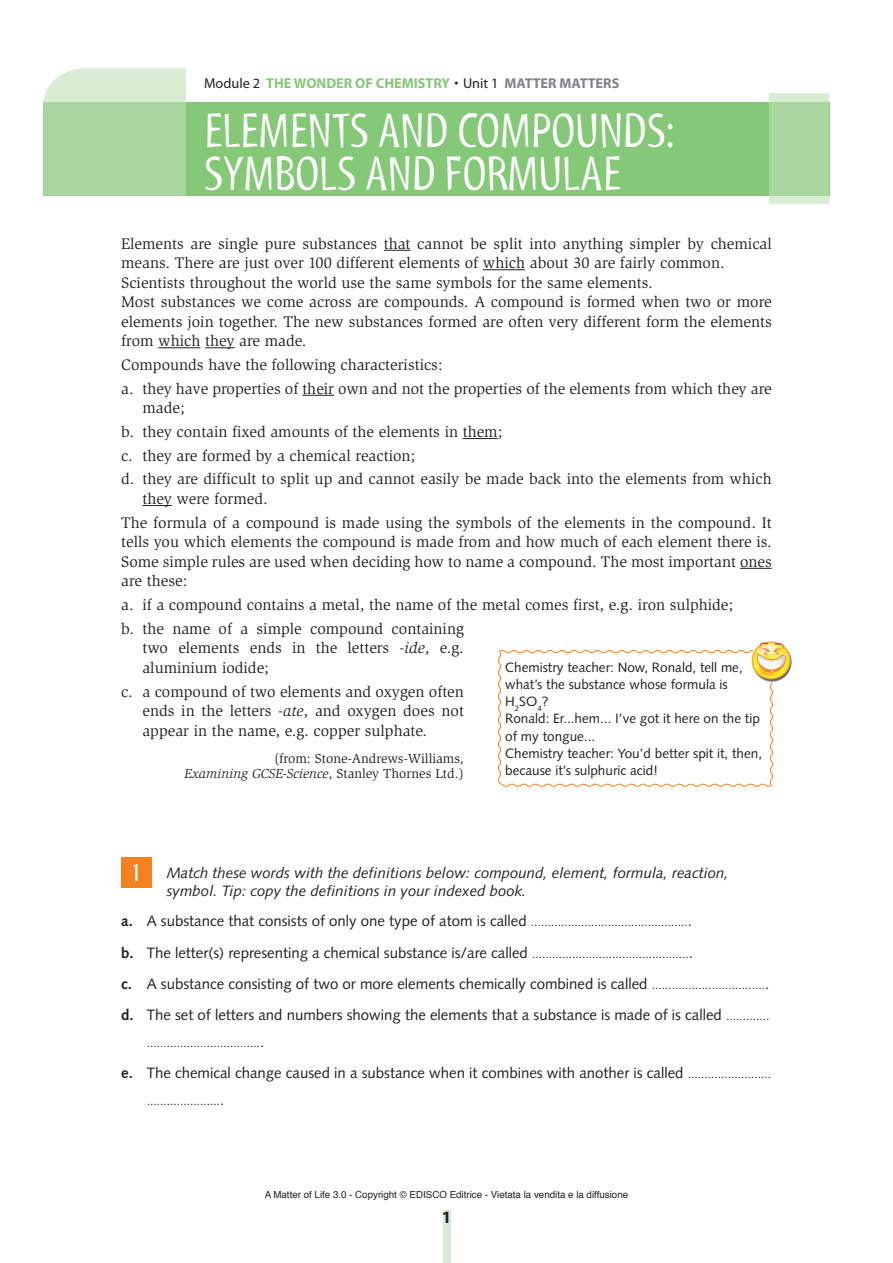
<style>
.page{position:relative;width:893px;height:1263px;background:#fff}
.page>*{position:absolute;margin:0;border:0;box-sizing:border-box;transform-origin:0 0}
.Titolo_unità{font:49.5px/43.5px "Myriad Tilt";color:#fff}
.t1{font:21px "Roadway";color:#fff}
.t2{font:700 17.25px "Myriad";color:#231f20}
._08_Testo_graziato{font:15.75px/19.5px "Slimbach";color:#231f20}
._07_Esercizi_TESTO_N{font:15px "Syntax";color:#231f20}
._04_Consegna_eserciz{font:italic 15px/18px "Syntax";color:#231f20}
.t3{font:700 14.25px "Myriad";color:#85c878}
.t4{font:13.5px/17.2px "Syntax";color:#231f20}
._09_citazioneBrano{font:13.5px/15px "Slimbach";color:#231f20;text-align:right}
._07_Esercizi_TESTO_N-2{font:12px "Syntax";color:#231f20}
.t5{font:9.75px "Helvetica";color:#231f20}
.s1{font-weight:400;color:#231f20}
.s2{color:#808285}
.s3{font-style:italic}
.s4{font-weight:700}
.s5{font-size:12px}
.s6{font-size:15px}
</style>
<div class="page">
<div style="left:443px;top:1210px;width:7px;height:53px;background:#d8ebd2"></div>
<div style="left:43px;top:102px;width:786px;height:94px;background:#85c878"></div>
<svg style="left:770px;top:93px;width:59px;height:111px;background:#b0d9a6"></svg>
<svg style="left:43px;top:68px;width:143px;height:128px;background:#b6dcad"></svg>
<svg style="left:384px;top:250px;width:26px;height:1px"></svg>
<hr style="left:483px;top:269px;width:42px;height:1px;background:#231f20">
<hr style="left:158px;top:347px;width:42px;height:1px;background:#231f20">
<hr style="left:205px;top:347px;width:30px;height:1px;background:#231f20">
<hr style="left:302px;top:395px;width:32px;height:1px;background:#231f20">
<hr style="left:463px;top:438px;width:35px;height:1px;background:#231f20">
<hr style="left:142px;top:505px;width:30px;height:1px;background:#231f20">
<hr style="left:740px;top:568px;width:32px;height:1px;background:#231f20">
<div style="left:121px;top:857px;width:31px;height:31px;background:#f58220"></div>
<svg style="left:497px;top:650px;width:276px;height:137px"></svg>
<img style="left:750px;top:641px;width:42px;height:41px;border-radius:21px">
<p class="t3" style="left:204px;top:76px;width:417px"><span class="s1">Module 2</span> THE WONDER OF CHEMISTRY <span class="s1">• Unit 1</span> <span class="s2">MATTER MATTERS</span></p>
<p class="Titolo_unità" style="left:204px;top:109px;width:472px">ELEMENTS AND COMPOUNDS:<br>SYMBOLS AND FORMULAE</p>
<p class="_08_Testo_graziato" style="left:121px;top:234px;width:652px">Elements are single pure substances that cannot be split into anything simpler by chemical means. There are just over 100 different elements of which about 30 are fairly common.</p>
<p class="_08_Testo_graziato" style="left:121px;top:273px;width:533px">Scientists throughout the world use the same symbols for the same elements.</p>
<p class="_08_Testo_graziato" style="left:121px;top:292px;width:652px;text-align:justify">Most substances we come across are compounds. A compound is formed when two or more elements join together. The new substances formed are often very different form the elements from which they are made.</p>
<p class="_08_Testo_graziato" style="left:121px;top:355px;width:323px">Compounds have the following characteristics:</p>
<p class="_08_Testo_graziato" style="left:142px;top:379px;width:631px;text-indent:-21px">a. they have properties of their own and not the properties of the elements from which they are made;</p>
<p class="_08_Testo_graziato" style="left:121px;top:422px;width:383px">b. they contain fixed amounts of the elements in them;</p>
<p class="_08_Testo_graziato" style="left:121px;top:446px;width:296px">c. they are formed by a chemical reaction;</p>
<p class="_08_Testo_graziato" style="left:142px;top:470px;width:631px;text-indent:-21px">d. they are difficult to split up and cannot easily be made back into the elements from which they were formed.</p>
<p class="_08_Testo_graziato" style="left:121px;top:513px;width:652px">The formula of a compound is made using the symbols of the elements in the compound. It tells you which elements the compound is made from and how much of each element there is.</p>
<p class="_08_Testo_graziato" style="left:121px;top:552px;width:652px">Some simple rules are used when deciding how to name a compound. The most important ones are these:</p>
<p class="_08_Testo_graziato" style="left:121px;top:595px;width:613px">a. if a compound contains a metal, the name of the metal comes first, e.g. iron sulphide;</p>
<p class="_08_Testo_graziato" style="left:142px;top:619px;width:323px;text-align:justify;text-indent:-21px">b. the name of a simple compound containing two elements ends in the letters -<span class="s3">ide</span>, e.g. aluminium iodide;</p>
<p class="_08_Testo_graziato" style="left:142px;top:682px;width:323px;text-align:justify;text-indent:-21px">c. a compound of two elements and oxygen often ends in the letters -<span class="s3">ate</span>, and oxygen does not appear in the name, e.g. copper sulphate.</p>
<p class="_09_citazioneBrano" style="left:185px;top:751px;width:281px">(from: Stone-Andrews-Williams,<br><span class="s3">Examining GCSE-Science</span>, Stanley Thornes Ltd.)</p>
<p class="t4" style="left:505px;top:658px;width:239px">Chemistry teacher: Now, Ronald, tell me, what’s the substance whose formula is<br>H<sub>2</sub>SO<sub>4</sub>?</p>
<p class="t4" style="left:505px;top:710px;width:256px">Ronald: Er...hem... I’ve got it here on the tip of my tongue...</p>
<p class="t4" style="left:505px;top:745px;width:258px">Chemistry teacher: You’d better spit it, then, because it’s sulphuric acid!</p>
<p class="t1" style="left:133px;top:858px;width:8px">1</p>
<p class="_04_Consegna_eserciz" style="left:167px;top:864px;width:563px">Match these words with the definitions below: compound, element, formula, reaction, symbol. Tip: copy the definitions in your indexed book.</p>
<p class="_07_Esercizi_TESTO_N" style="left:121px;top:912px;width:572px"><span class="s4">a.</span> A substance that consists of only one type of atom is called <span class="s5">...............................................</span>.</p>
<p class="_07_Esercizi_TESTO_N" style="left:121px;top:944px;width:573px"><span class="s4">b.</span> The letter(s) representing a chemical substance is/are called <span class="s5">...............................................</span>.</p>
<p class="_07_Esercizi_TESTO_N" style="left:121px;top:975px;width:650px"><span class="s4">c.</span> A substance consisting of two or more elements chemically combined is called <span class="s5">..................................</span>.</p>
<p class="_07_Esercizi_TESTO_N" style="left:121px;top:1006px;width:650px"><span class="s4">d.</span> The set of letters and numbers showing the elements that a substance is made of is called <span class="s5">.............</span></p>
<p class="_07_Esercizi_TESTO_N-2" style="left:147px;top:1036px;width:119px">..................................<span class="s6">.</span></p>
<p class="_07_Esercizi_TESTO_N" style="left:121px;top:1064px;width:651px"><span class="s4">e.</span> The chemical change caused in a substance when it combines with another is called <span class="s5">.........................</span></p>
<p class="_07_Esercizi_TESTO_N-2" style="left:147px;top:1094px;width:79px">......................<span class="s6">.</span></p>
<p class="t5" style="left:265px;top:1187px;width:365px">A Matter of Life 3.0 - Copyright © EDISCO Editrice - Vietata la vendita e la diffusione</p>
<p class="t2" style="left:442px;top:1208px;width:11px">1</p>
</div>
